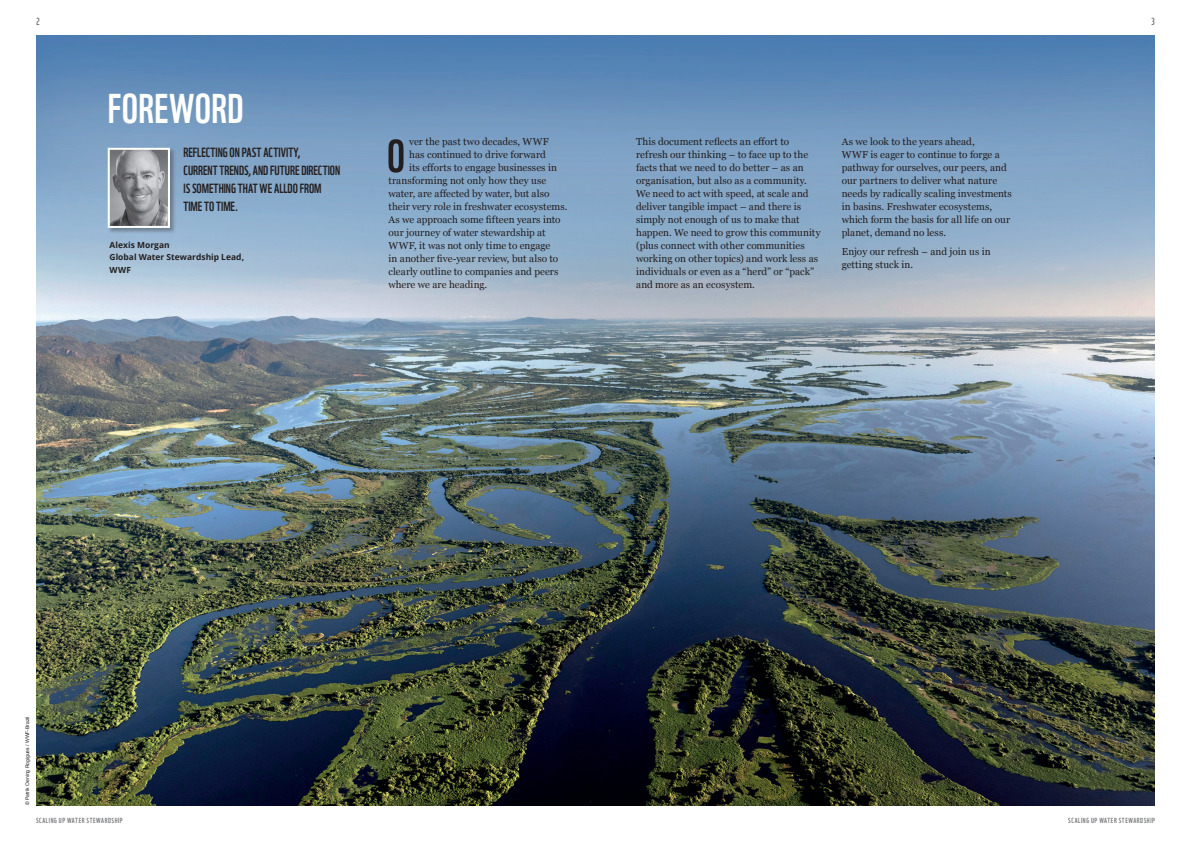
<style>
.page{position:relative;width:1191px;height:842px;background:#fff}
.page>*{position:absolute;margin:0;border:0;box-sizing:border-box;transform-origin:0 0}
.t1{font:40.5px "WWF";letter-spacing:.01em;color:#fff}
.t2{font:13px/17.8px "WWF";letter-spacing:.005em;color:#231f20}
.t3{font:10px/13px "Georgia";letter-spacing:.005em;color:#231f20}
.t4{font:10px "WWF";color:#76787b}
.t5{font:700 8.4px/12.6px "Open Sans";letter-spacing:.01em;color:#231f20}
.t6{font:7.2px "WWF";letter-spacing:.09em;color:#76787b}
.t7{font:5px "Arial";color:#231f20}
</style>
<div class="page">
<img style="left:36px;top:35px;width:1119px;height:770px">
<svg style="left:388px;top:139px;width:15px;height:34px"></svg>
<div style="left:107px;top:147px;width:69px;height:88px;background:#231f20;opacity:.35"></div>
<img style="left:111px;top:151px;width:56px;height:74px">
<div style="left:108px;top:148px;width:62px;height:80px;border:2px solid #fff"></div>
<p class="t4" style="left:36px;top:14px;width:5px">2</p>
<p class="t4" style="left:1151px;top:14px;width:5px">3</p>
<h1 class="t1" style="left:108px;top:77px;width:137px">FOREWORD</h1>
<h2 class="t2" style="left:183px;top:142px;width:158px">REFLECTING ON PAST ACTIVITY,<br>CURRENT TRENDS, AND FUTURE DIRECTION<br>IS SOMETHING THAT WE ALLDO FROM<br>TIME TO TIME.</h2>
<p class="t3" style="left:636px;top:135px;width:186px">This document reflects an effort to refresh our thinking – to face up to the facts that we need to do better – as an organisation, but also as a community.<br>We need to act with speed, at scale and deliver tangible impact – and there is simply not enough of us to make that happen. We need to grow this community (plus connect with other communities working on other topics) and work less as individuals or even as a “herd” or “pack” and more as an ecosystem.</p>
<p class="t3" style="left:409px;top:135px;width:141px">ver the past two decades, WWF</p>
<p class="t3" style="left:409px;top:148px;width:138px">has continued to drive forward</p>
<p class="t3" style="left:409px;top:161px;width:149px">its efforts to engage businesses in</p>
<p class="t3" style="left:388px;top:174px;width:159px">transforming not only how they use</p>
<p class="t3" style="left:388px;top:187px;width:162px">water, are affected by water, but also</p>
<p class="t3" style="left:388px;top:200px;width:180px">their very role in freshwater ecosystems.</p>
<p class="t3" style="left:388px;top:213px;width:174px">As we approach some fifteen years into</p>
<p class="t3" style="left:388px;top:226px;width:159px">our journey of water stewardship at</p>
<p class="t3" style="left:388px;top:239px;width:163px">WWF, it was not only time to engage</p>
<p class="t3" style="left:388px;top:252px;width:171px">in another five-year review, but also to</p>
<p class="t3" style="left:388px;top:265px;width:171px">clearly outline to companies and peers</p>
<p class="t3" style="left:388px;top:278px;width:100px">where we are heading.</p>
<p class="t5" style="left:109px;top:238px;width:136px">Alexis Morgan<br>Global Water Stewardship Lead,<br>WWF</p>
<p class="t3" style="left:841px;top:135px;width:172px">As we look to the years ahead,<br>WWF is eager to continue to forge a pathway for ourselves, our peers, and our partners to deliver what nature needs by radically scaling investments in basins. Freshwater ecosystems, which form the basis for all life on our planet, demand no less.</p>
<p class="t3" style="left:841px;top:245px;width:150px">Enjoy our refresh – and join us in getting stuck in.</p>
<p class="t7" style="left:24px;top:805px;width:90px;rotate:-90deg">© Patrik Oening Rogigues / WWF-Brazil</p>
<p class="t6" style="left:36px;top:815px;width:88px">SCALING UP WATER STEWARDSHIP</p>
<p class="t6" style="left:1068px;top:815px;width:88px">SCALING UP WATER STEWARDSHIP</p>
</div>
